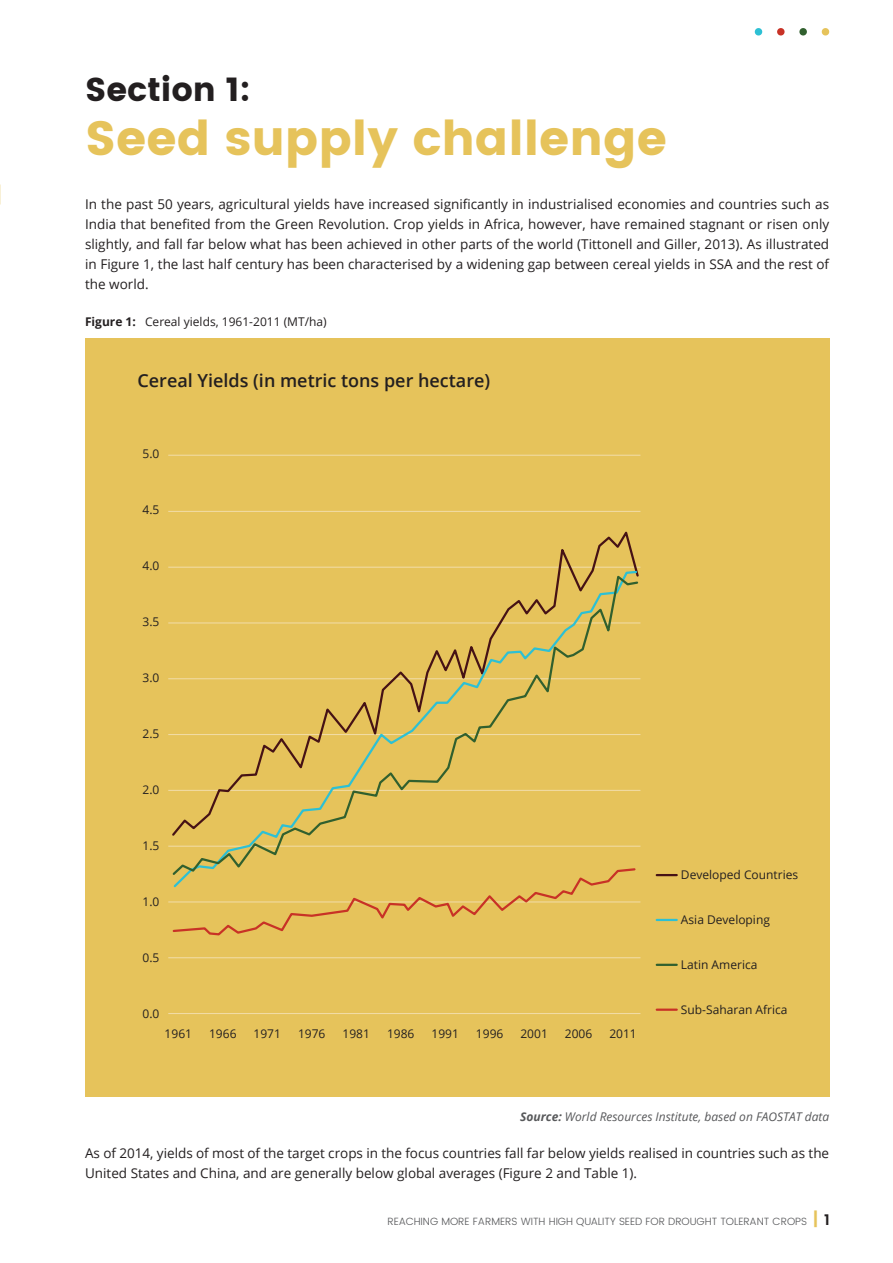
<style>
.page{position:relative;width:893px;height:1263px;background:#fff}
.page>*{position:absolute;margin:0;border:0;box-sizing:border-box;transform-origin:0 0}
.t1{font:48px "Poppins";color:#e6c35b}
.t2{font:33px "Poppins";color:#231f20}
.t3{font:600 18px "Open Sans";color:#231f20}
.Body_text{font:13.5px/20px "Open Sans";color:#231f20;text-align:justify}
.Figure_heading{font:12px "Open Sans";color:#231f20}
.Source{font:italic 12px "Open Sans";color:#57585a}
.t4{font:300 10.5px "Poppins";color:#57585a}
.s1{font-weight:700}
.s2{font-weight:600;font-size:18px;color:#e6c35b}
.s3{font-weight:600;font-size:15px;color:#231f20}
</style>
<div class="page">
<div style="left:85px;top:339px;width:744px;height:758px;background:#e6c35b"></div>
<hr style="left:657px;top:874px;width:20px;height:2px;background:#461215">
<hr style="left:657px;top:919px;width:20px;height:2px;background:#2dc0d4">
<hr style="left:657px;top:964px;width:20px;height:2px;background:#31602e">
<hr style="left:657px;top:1008px;width:20px;height:3px;background:#c83226">
<hr style="left:168px;top:455px;width:472px;height:1px;background:#f2dda9">
<hr style="left:168px;top:511px;width:472px;height:1px;background:#f2dda9">
<hr style="left:168px;top:567px;width:472px;height:1px;background:#f2dda9">
<hr style="left:168px;top:623px;width:472px;height:1px;background:#f2dda9">
<hr style="left:168px;top:678px;width:472px;height:1px;background:#f2dda9">
<hr style="left:168px;top:734px;width:472px;height:1px;background:#f2dda9">
<hr style="left:168px;top:790px;width:472px;height:1px;background:#f2dda9">
<hr style="left:168px;top:846px;width:472px;height:1px;background:#f2dda9">
<hr style="left:168px;top:902px;width:472px;height:1px;background:#f2dda9">
<hr style="left:168px;top:957px;width:472px;height:1px;background:#f2dda9">
<hr style="left:168px;top:1013px;width:472px;height:1px;background:#f2dda9">
<svg style="left:170px;top:531px;width:470px;height:149px"></svg>
<svg style="left:171px;top:573px;width:469px;height:294px"></svg>
<svg style="left:171px;top:867px;width:466px;height:69px"></svg>
<svg style="left:755px;top:28px;width:7px;height:8px"></svg>
<svg style="left:799px;top:28px;width:8px;height:8px"></svg>
<svg style="left:777px;top:28px;width:7px;height:8px"></svg>
<svg style="left:822px;top:28px;width:7px;height:8px"></svg>
<h1 class="t2" style="left:85px;top:70px;width:167px">Section 1:</h1>
<h1 class="t1" style="left:85px;top:111px;width:583px">Seed supply challenge</h1>
<p class="Body_text" style="left:85px;top:194px;width:746px">In the past 50 years, agricultural yields have increased significantly in industrialised economies and countries such as India that benefited from the Green Revolution. Crop yields in Africa, however, have remained stagnant or risen only slightly, and fall far below what has been achieved in other parts of the world (Tittonell and Giller, 2013). As illustrated in Figure 1, the last half century has been characterised by a widening gap between cereal yields in SSA and the rest of the world.</p>
<p class="Figure_heading" style="left:85px;top:314px;width:243px"><span class="s1">Figure 1:</span> Cereal yields, 1961-2011 (MT/ha)</p>
<p class="t3" style="left:137px;top:368px;width:354px">Cereal Yields (in metric tons per hectare)</p>
<p class="Figure_heading" style="left:142px;top:445px;width:18px">5.0</p>
<p class="Figure_heading" style="left:142px;top:501px;width:18px">4.5</p>
<p class="Figure_heading" style="left:142px;top:557px;width:18px">4.0</p>
<p class="Figure_heading" style="left:142px;top:613px;width:18px">3.5</p>
<p class="Figure_heading" style="left:142px;top:669px;width:18px">3.0</p>
<p class="Figure_heading" style="left:142px;top:725px;width:18px">2.5</p>
<p class="Figure_heading" style="left:142px;top:781px;width:18px">2.0</p>
<p class="Figure_heading" style="left:142px;top:837px;width:18px">1.5</p>
<p class="Figure_heading" style="left:142px;top:893px;width:18px">1.0</p>
<p class="Figure_heading" style="left:142px;top:949px;width:18px">0.5</p>
<p class="Figure_heading" style="left:142px;top:1005px;width:18px">0.0</p>
<p class="Figure_heading" style="left:165px;top:1025px;width:29px">1961</p>
<p class="Figure_heading" style="left:209px;top:1025px;width:29px">1966</p>
<p class="Figure_heading" style="left:254px;top:1025px;width:29px">1971</p>
<p class="Figure_heading" style="left:298px;top:1025px;width:29px">1976</p>
<p class="Figure_heading" style="left:343px;top:1025px;width:29px">1981</p>
<p class="Figure_heading" style="left:387px;top:1025px;width:29px">1986</p>
<p class="Figure_heading" style="left:431px;top:1025px;width:29px">1991</p>
<p class="Figure_heading" style="left:476px;top:1025px;width:29px">1996</p>
<p class="Figure_heading" style="left:520px;top:1025px;width:29px">2001</p>
<p class="Figure_heading" style="left:565px;top:1025px;width:29px">2006</p>
<p class="Figure_heading" style="left:609px;top:1025px;width:29px">2011</p>
<p class="Figure_heading" style="left:681px;top:867px;width:119px">Developed Countries</p>
<p class="Figure_heading" style="left:681px;top:911px;width:90px">Asia Developing</p>
<p class="Figure_heading" style="left:681px;top:956px;width:78px">Latin America</p>
<p class="Figure_heading" style="left:681px;top:1001px;width:108px">Sub-Saharan Africa</p>
<p class="Source" style="left:520px;top:1108px;width:310px"><span class="s1">Source:</span> World Resources Institute, based on FAOSTAT data</p>
<p class="Body_text" style="left:85px;top:1143px;width:746px">As of 2014, yields of most of the target crops in the focus countries fall far below yields realised in countries such as the<br>United States and China, and are generally below global averages (Figure 2 and Table 1).</p>
<p class="t4" style="left:387px;top:1213px;width:444px">REACHING MORE FARMERS WITH HIGH QUALITY SEED FOR DROUGHT TOLERANT CROPS <span class="s2">|</span> <span class="s3">1</span></p>
</div>
